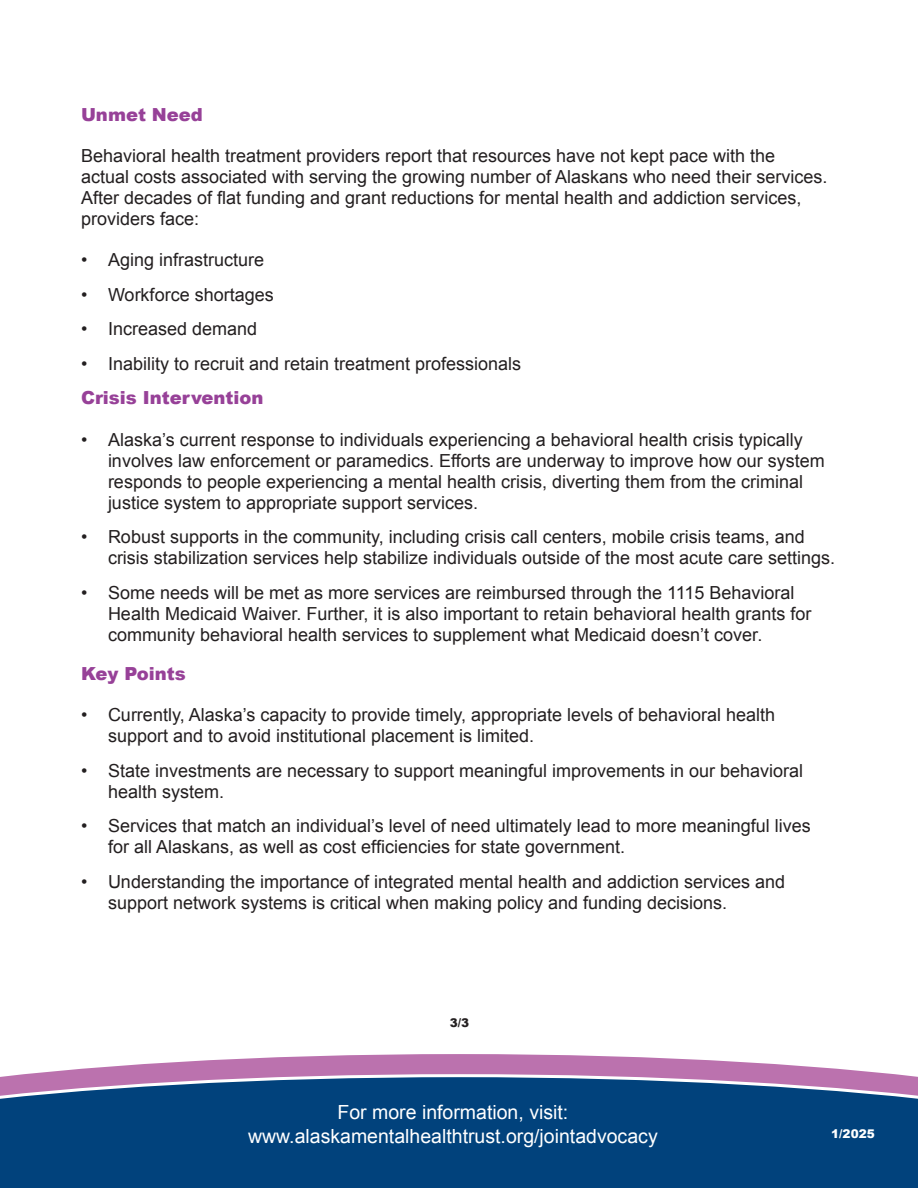
<style>
.page{position:relative;width:918px;height:1188px;background:#fff}
.page>*{position:absolute;margin:0;border:0;box-sizing:border-box;transform-origin:0 0}
.t1{font:19.5px/23.4px "Arial";color:#fff;text-align:center}
.t2{font:18px/21px "Arial";color:#231f20}
.t3{font:900 18px "Arial";color:#974198}
.t4{font:900 12px "Arial";color:#fff}
.t5{font:900 12px "Arial";color:#231f20}
</style>
<div class="page">
<svg style="left:27px;top:1054px;width:865px;height:20px;fill:#bb72ae"></svg>
<svg style="left:0;top:1074px;width:918px;height:114px;background:#134982"></svg>
<p class="t3" style="left:81px;top:101px;width:124px">Unmet Need</p>
<p class="t2" style="left:81px;top:146px;width:748px">Behavioral health treatment providers report that resources have not kept pace with the actual costs associated with serving the growing number of Alaskans who need their services.<br>After decades of flat funding and grant reductions for mental health and addiction services, providers face:</p>
<p class="t2" style="left:81px;top:250px;width:185px">• Aging infrastructure</p>
<p class="t2" style="left:81px;top:284px;width:194px">• Workforce shortages</p>
<p class="t2" style="left:81px;top:319px;width:178px">• Increased demand</p>
<p class="t2" style="left:81px;top:353px;width:442px">• Inability to recruit and retain treatment professionals</p>
<p class="t3" style="left:81px;top:385px;width:184px">Crisis Intervention</p>
<p class="t2" style="left:108px;top:429px;width:718px;text-indent:-27px">• Alaska’s current response to individuals experiencing a behavioral health crisis typically involves law enforcement or paramedics. Efforts are underway to improve how our system responds to people experiencing a mental health crisis, diverting them from the criminal justice system to appropriate support services.</p>
<p class="t2" style="left:108px;top:527px;width:729px;text-indent:-27px">• Robust supports in the community, including crisis call centers, mobile crisis teams, and crisis stabilization services help stabilize individuals outside of the most acute care settings.</p>
<p class="t2" style="left:108px;top:582px;width:705px;text-indent:-27px">• Some needs will be met as more services are reimbursed through the 1115 Behavioral<br>Health Medicaid Waiver. Further, it is also important to retain behavioral health grants for community behavioral health services to supplement what Medicaid doesn’t cover.</p>
<p class="t3" style="left:81px;top:660px;width:106px">Key Points</p>
<p class="t2" style="left:108px;top:704px;width:669px;text-indent:-27px">• Currently, Alaska’s capacity to provide timely, appropriate levels of behavioral health support and to avoid institutional placement is limited.</p>
<p class="t2" style="left:108px;top:760px;width:697px;text-indent:-27px">• State investments are necessary to support meaningful improvements in our behavioral health system.</p>
<p class="t2" style="left:108px;top:815px;width:704px;text-indent:-27px">• Services that match an individual’s level of need ultimately lead to more meaningful lives for all Alaskans, as well as cost efficiencies for state government.</p>
<p class="t2" style="left:108px;top:871px;width:679px;text-indent:-27px">• Understanding the importance of integrated mental health and addiction services and support network systems is critical when making policy and funding decisions.</p>
<p class="t5" style="left:450px;top:1014px;width:21px">3/3</p>
<p class="t1" style="left:248px;top:1101px;width:411px">For more information, visit: www.alaskamentalhealthtrust.org/jointadvocacy</p>
<p class="t4" style="left:831px;top:1125px;width:45px">1/2025</p>
</div>
